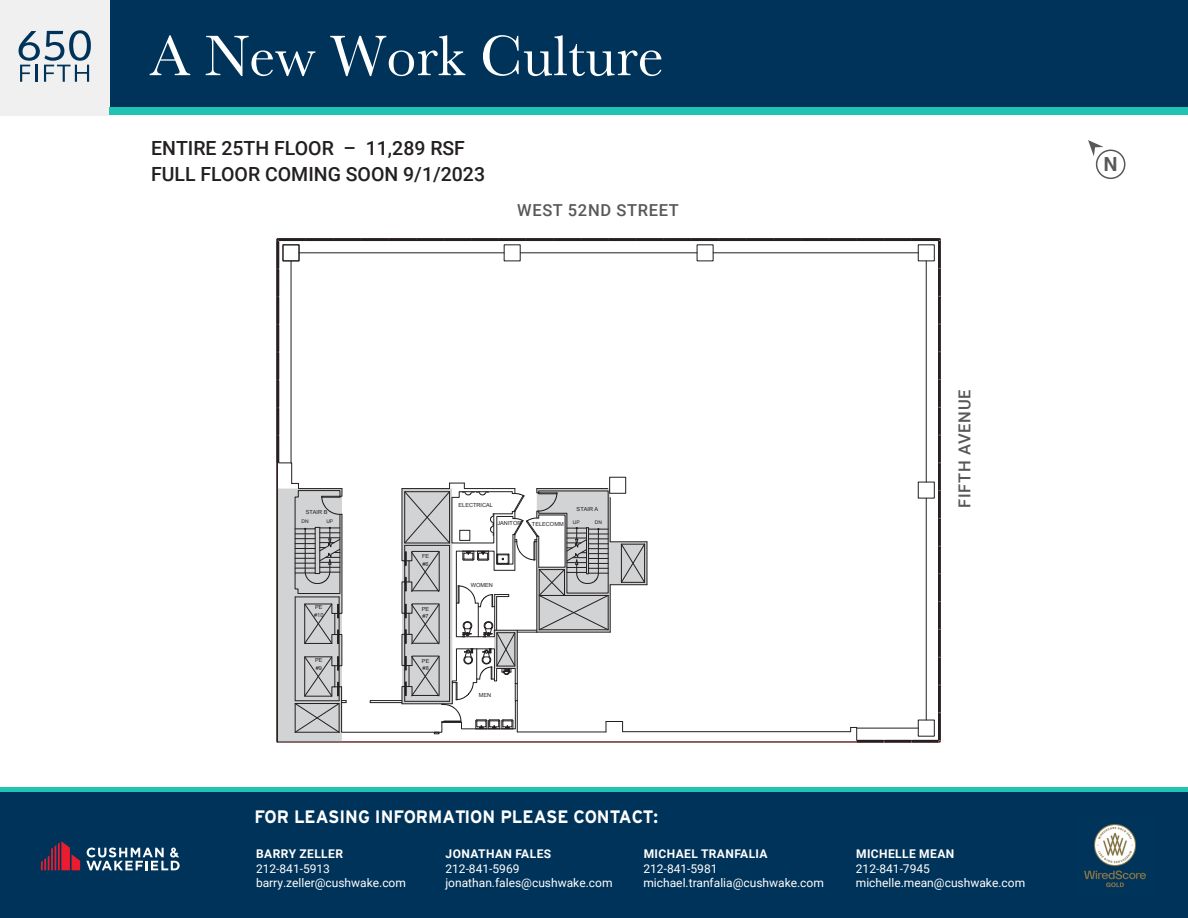
<style>
.page{position:relative;width:1188px;height:918px;background:#fff}
.page>*{position:absolute;margin:0;border:0;box-sizing:border-box;transform-origin:0 0}
.t1{font:59.4px "Baskerville";color:#fff}
.t2{font:500 19.5px/25.5px "Roboto";color:#231f20}
.t3{font:700 19.5px "Helvetica";color:#57585a}
.t4{font:700 18px "Interstate";color:#fff;scale:.95 1}
.t5{font:500 16.5px "Roboto";letter-spacing:.04em;color:#57585a}
.t6{font:12px/14.4px "Roboto";color:#fff}
.t7{font:700 12px "Roboto";letter-spacing:.035em;color:#fff}
.t8{font:8.85px "Arial";color:#231f20}
.t9{font:5.55px/7.5px "Arial";color:#231f20}
.t10{font:4.95px "Arial";color:#231f20}
</style>
<div class="page">
<div style="left:0;top:791px;width:1188px;height:127px;background:#003359"></div>
<img style="left:1084px;top:824px;width:62px;height:64px">
<svg style="left:41px;top:841px;width:39px;height:29px"></svg>
<svg style="left:86px;top:848px;width:94px;height:22px"></svg>
<div style="left:108px;top:0;width:1080px;height:109px;background:#003359"></div>
<div style="left:0;top:0;width:109px;height:115px;background:#f0f0f0"></div>
<svg style="left:19px;top:30px;width:72px;height:52px"></svg>
<div style="left:109px;top:108px;width:1079px;height:7px;background:#21c4b3"></div>
<hr style="left:0;top:788px;width:1188px;height:4px;background:#21c4b3">
<div style="left:1096px;top:150px;width:29px;height:29px;border:2px solid #57585a;border-radius:50%"></div>
<svg style="left:1088px;top:140px;width:16px;height:16px"></svg>
<svg style="left:276px;top:238px;width:665px;height:504px"></svg>
<hr style="left:370px;top:702px;width:32px;height:1px;background:#231f20">
<div style="left:609px;top:477px;width:17px;height:17px;border:1px solid #231f20"></div>
<h1 class="t1" style="left:150px;top:18px;width:516px">A New Work Culture</h1>
<p class="t2" style="left:151px;top:135px;width:335px">ENTIRE 25TH FLOOR – 11,289 RSF<br>FULL FLOOR COMING SOON 9/1/2023</p>
<p class="t5" style="left:517px;top:199px;width:163px">WEST 52ND STREET</p>
<p class="t8" style="left:574px;top:213px;width:89px">WEST 52ND STREET</p>
<p class="t9" style="left:306px;top:509px;width:23px">STAIR B</p>
<p class="t10" style="left:302px;top:518px;width:9px">DN</p>
<p class="t10" style="left:326px;top:518px;width:8px">UP</p>
<p class="t9" style="left:459px;top:502px;width:36px">ELECTRICAL</p>
<p class="t9" style="left:497px;top:519px;width:25px">JANITOR</p>
<p class="t9" style="left:532px;top:520px;width:33px">TELECOMM</p>
<p class="t9" style="left:577px;top:505px;width:23px">STAIR A</p>
<p class="t10" style="left:573px;top:519px;width:8px">UP</p>
<p class="t10" style="left:595px;top:519px;width:9px">DN</p>
<p class="t5" style="left:953px;top:508px;width:120px;rotate:-90deg">FIFTH AVENUE</p>
<p class="t8" style="left:957px;top:519px;width:57px;rotate:-90deg">5TH AVENUE</p>
<p class="t9" style="left:422px;top:553px;width:9px">FE #6</p>
<p class="t9" style="left:471px;top:581px;width:24px">WOMEN</p>
<p class="t9" style="left:314px;top:604px;width:11px">PE #10</p>
<p class="t9" style="left:422px;top:605px;width:9px">PE #7</p>
<p class="t9" style="left:315px;top:657px;width:9px">PE #9</p>
<p class="t9" style="left:422px;top:657px;width:9px">PE #8</p>
<p class="t9" style="left:479px;top:691px;width:14px">MEN</p>
<h3 class="t4" style="left:254px;top:806px;width:426px">FOR LEASING INFORMATION PLEASE CONTACT:</h3>
<p class="t7" style="left:256px;top:846px;width:88px">BARRY ZELLER</p>
<p class="t6" style="left:256px;top:861px;width:151px">212-841-5913 barry.zeller@cushwake.com</p>
<p class="t7" style="left:446px;top:846px;width:107px">JONATHAN FALES</p>
<p class="t6" style="left:445px;top:861px;width:169px">212-841-5969 jonathan.fales@cushwake.com</p>
<p class="t7" style="left:644px;top:846px;width:125px">MICHAEL TRANFALIA</p>
<p class="t6" style="left:643px;top:861px;width:182px">212-841-5981 michael.tranfalia@cushwake.com</p>
<p class="t7" style="left:856px;top:846px;width:100px">MICHELLE MEAN</p>
<p class="t6" style="left:856px;top:861px;width:171px">212-841-7945 michelle.mean@cushwake.com</p>
<h2 class="t3" style="left:1104px;top:152px;width:16px">N</h2>
</div>
